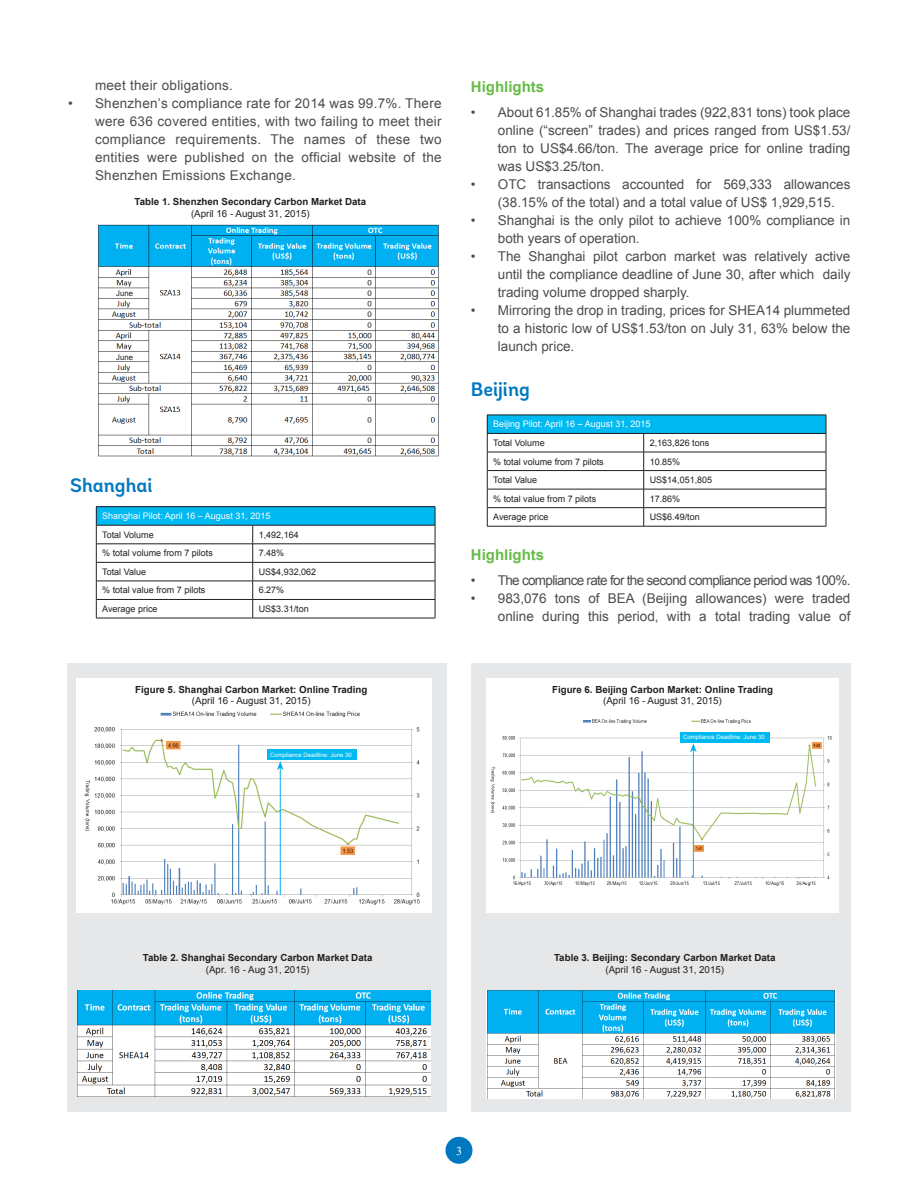
<style>
.page{position:relative;width:918px;height:1188px;background:#fff}
.page>*{position:absolute;margin:0;border:0;box-sizing:border-box;transform-origin:0 0}
.t1{font:600 19.5px "Andes";color:#0078c0}
.t2{font:700 15px "Arial";color:#65bc46}
.t3{font:13.5px/18px "Arial";color:#4b4c4d;text-align:justify}
.t4{font:13.5px "Arial";letter-spacing:-.05em;color:#4b4c4d}
.t5{font:13.5px "Arial";letter-spacing:.02em;color:#4b4c4d}
.t6{font:12px "Times New Roman";color:#fff}
.t7{font:700 9.75px "Arial";color:#231f20}
.t8{font:9.75px "Arial";color:#231f20}
.t9{font:9px "Arial";color:#231f20}
.t10{font:9px "Arial";color:#fff}
.t11{font:7.8px "Arial";color:#231f20}
.t12{font:6px "Arial";color:#fff}
</style>
<div class="page">
<div style="left:446px;top:1137px;width:26px;height:27px;background:#0078c0;border-radius:50%"></div>
<div style="left:471px;top:663px;width:379px;height:449px;background:#e6e7e9"></div>
<div style="left:68px;top:663px;width:379px;height:449px;background:#e6e7e9"></div>
<div style="left:77px;top:678px;width:355px;height:234px;background:#fff"></div>
<img style="left:77px;top:990px;width:354px;height:107px">
<div style="left:486px;top:678px;width:353px;height:234px;background:#fff"></div>
<img style="left:487px;top:990px;width:348px;height:109px">
<img style="left:84px;top:711px;width:336px;height:194px">
<img style="left:490px;top:719px;width:342px;height:167px">
<div style="left:96px;top:507px;width:339px;height:18px;background:#00b9f1"></div>
<hr style="left:96px;top:506px;width:157px;height:1px;background:#231f20">
<hr style="left:253px;top:506px;width:182px;height:1px;background:#231f20">
<hr style="left:96px;top:525px;width:157px;height:1px;background:#231f20">
<hr style="left:253px;top:525px;width:182px;height:1px;background:#231f20">
<hr style="left:96px;top:544px;width:157px;height:1px;background:#231f20">
<hr style="left:253px;top:544px;width:182px;height:1px;background:#231f20">
<hr style="left:96px;top:562px;width:157px;height:1px;background:#231f20">
<hr style="left:253px;top:562px;width:182px;height:1px;background:#231f20">
<hr style="left:96px;top:581px;width:157px;height:1px;background:#231f20">
<hr style="left:253px;top:581px;width:182px;height:1px;background:#231f20">
<hr style="left:96px;top:599px;width:157px;height:1px;background:#231f20">
<svg style="left:96px;top:507px;width:1px;height:111px"></svg>
<hr style="left:253px;top:599px;width:182px;height:1px;background:#231f20">
<svg style="left:252px;top:525px;width:1px;height:93px"></svg>
<svg style="left:435px;top:507px;width:1px;height:111px"></svg>
<hr style="left:96px;top:618px;width:157px;height:1px;background:#231f20">
<hr style="left:253px;top:618px;width:182px;height:1px;background:#231f20">
<img style="left:98px;top:224px;width:341px;height:233px">
<div style="left:267px;top:750px;width:89px;height:10px;background:#00b9f1"></div>
<hr style="left:280px;top:768px;width:1px;height:127px;background:#00aeef">
<svg style="left:277px;top:761px;width:7px;height:9px"></svg>
<div style="left:487px;top:415px;width:339px;height:18px;background:#00b9f1"></div>
<hr style="left:487px;top:415px;width:157px;height:1px;background:#231f20">
<hr style="left:644px;top:415px;width:182px;height:1px;background:#231f20">
<hr style="left:487px;top:433px;width:157px;height:1px;background:#231f20">
<hr style="left:644px;top:433px;width:182px;height:1px;background:#231f20">
<hr style="left:487px;top:452px;width:157px;height:1px;background:#231f20">
<hr style="left:644px;top:452px;width:182px;height:1px;background:#231f20">
<hr style="left:487px;top:470px;width:157px;height:1px;background:#231f20">
<hr style="left:644px;top:470px;width:182px;height:1px;background:#231f20">
<hr style="left:487px;top:489px;width:157px;height:1px;background:#231f20">
<hr style="left:644px;top:489px;width:182px;height:1px;background:#231f20">
<hr style="left:487px;top:507px;width:157px;height:1px;background:#231f20">
<svg style="left:487px;top:415px;width:1px;height:111px"></svg>
<hr style="left:644px;top:507px;width:182px;height:1px;background:#231f20">
<svg style="left:643px;top:434px;width:1px;height:92px"></svg>
<svg style="left:826px;top:415px;width:1px;height:111px"></svg>
<hr style="left:487px;top:526px;width:157px;height:1px;background:#231f20">
<hr style="left:644px;top:526px;width:182px;height:1px;background:#231f20">
<div style="left:680px;top:732px;width:90px;height:10px;background:#00b9f1"></div>
<hr style="left:693px;top:750px;width:1px;height:127px;background:#00aeef">
<svg style="left:690px;top:743px;width:7px;height:9px"></svg>
<div style="left:113px;top:290px;width:21px;height:8px;background:#fff"></div>
<div style="left:113px;top:353px;width:21px;height:8px;background:#fff"></div>
<p class="t5" style="left:95px;top:76px;width:139px">meet their obligations.</p>
<p class="t3" style="left:95px;top:94px;width:348px;text-indent:-27px">• Shenzhen’s compliance rate for 2014 was 99.7%. There were 636 covered entities, with two failing to meet their compliance requirements. The names of these two entities were published on the official website of the Shenzhen Emissions Exchange.</p>
<p class="t7" style="left:135px;top:195px;width:233px">Table 1. Shenzhen Secondary Carbon Market Data</p>
<p class="t8" style="left:191px;top:207px;width:120px">(April 16 - August 31, 2015)</p>
<p class="t11" style="left:116px;top:288px;width:18px">June</p>
<p class="t11" style="left:116px;top:352px;width:18px">June</p>
<p class="t1" style="left:70px;top:474px;width:84px">Shanghai</p>
<p class="t10" style="left:102px;top:510px;width:170px">Shanghai Pilot: April 16 – August 31, 2015</p>
<p class="t9" style="left:102px;top:529px;width:53px">Total Volume</p>
<p class="t9" style="left:259px;top:529px;width:42px">1,492,164</p>
<p class="t9" style="left:102px;top:547px;width:112px">% total volume from 7 pilots</p>
<p class="t9" style="left:259px;top:547px;width:27px">7.48%</p>
<p class="t9" style="left:102px;top:566px;width:45px">Total Value</p>
<p class="t9" style="left:259px;top:566px;width:59px">US$4,932,062</p>
<p class="t9" style="left:102px;top:584px;width:105px">% total value from 7 pilots</p>
<p class="t9" style="left:259px;top:584px;width:27px">6.27%</p>
<p class="t9" style="left:102px;top:603px;width:57px">Average price</p>
<p class="t9" style="left:259px;top:603px;width:52px">US$3.31/ton</p>
<p class="t7" style="left:135px;top:683px;width:234px">Figure 5. Shanghai Carbon Market: Online Trading</p>
<p class="t8" style="left:192px;top:695px;width:120px">(April 16 - August 31, 2015)</p>
<p class="t12" style="left:270px;top:751px;width:83px">Compliance Deadline: June 30</p>
<p class="t2" style="left:471px;top:77px;width:75px">Highlights</p>
<p class="t3" style="left:498px;top:103px;width:354px;text-indent:-27px">• About 61.85% of Shanghai trades (922,831 tons) took place online (“screen” trades) and prices ranged from US$1.53/ ton to US$4.66/ton. The average price for online trading was US$3.25/ton.</p>
<p class="t3" style="left:498px;top:175px;width:354px;text-indent:-27px">• OTC transactions accounted for 569,333 allowances (38.15% of the total) and a total value of US$ 1,929,515.</p>
<p class="t3" style="left:498px;top:211px;width:354px;text-indent:-27px">• Shanghai is the only pilot to achieve 100% compliance in both years of operation.</p>
<p class="t3" style="left:498px;top:247px;width:354px;text-indent:-27px">• The Shanghai pilot carbon market was relatively active until the compliance deadline of June 30, after which daily trading volume dropped sharply.</p>
<p class="t3" style="left:498px;top:301px;width:354px;text-indent:-27px">• Mirroring the drop in trading, prices for SHEA14 plummeted to a historic low of US$1.53/ton on July 31, 63% below the launch price.</p>
<p class="t1" style="left:471px;top:378px;width:60px">Beijing</p>
<p class="t10" style="left:493px;top:418px;width:159px">Beijing Pilot: April 16 – August 31, 2015</p>
<p class="t9" style="left:493px;top:437px;width:53px">Total Volume</p>
<p class="t9" style="left:650px;top:437px;width:61px">2,163,826 tons</p>
<p class="t9" style="left:493px;top:456px;width:112px">% total volume from 7 pilots</p>
<p class="t9" style="left:650px;top:456px;width:32px">10.85%</p>
<p class="t9" style="left:493px;top:474px;width:45px">Total Value</p>
<p class="t9" style="left:650px;top:474px;width:64px">US$14,051,805</p>
<p class="t9" style="left:493px;top:493px;width:105px">% total value from 7 pilots</p>
<p class="t9" style="left:650px;top:493px;width:32px">17.86%</p>
<p class="t9" style="left:493px;top:511px;width:57px">Average price</p>
<p class="t9" style="left:650px;top:511px;width:52px">US$6.49/ton</p>
<p class="t2" style="left:471px;top:545px;width:75px">Highlights</p>
<p class="t4" style="left:471px;top:571px;width:381px">• The compliance rate for the second compliance period was 100%.</p>
<p class="t3" style="left:471px;top:589px;width:381px;text-align:right">• 983,076 tons of BEA (Beijing allowances) were traded online during this period, with a total trading value of</p>
<p class="t7" style="left:552px;top:683px;width:223px">Figure 6. Beijing Carbon Market: Online Trading</p>
<p class="t8" style="left:603px;top:695px;width:120px">(April 16 - August 31, 2015)</p>
<p class="t12" style="left:683px;top:733px;width:83px">Compliance Deadline: June 30</p>
<p class="t7" style="left:143px;top:951px;width:231px">Table 2. Shanghai Secondary Carbon Market Data</p>
<p class="t8" style="left:206px;top:963px;width:105px">(Apr. 16 - Aug 31, 2015)</p>
<p class="t6" style="left:456px;top:1143px;width:7px">3</p>
<p class="t7" style="left:554px;top:951px;width:223px">Table 3. Beijing: Secondary Carbon Market Data</p>
<p class="t8" style="left:605px;top:963px;width:120px">(April 16 - August 31, 2015)</p>
</div>
